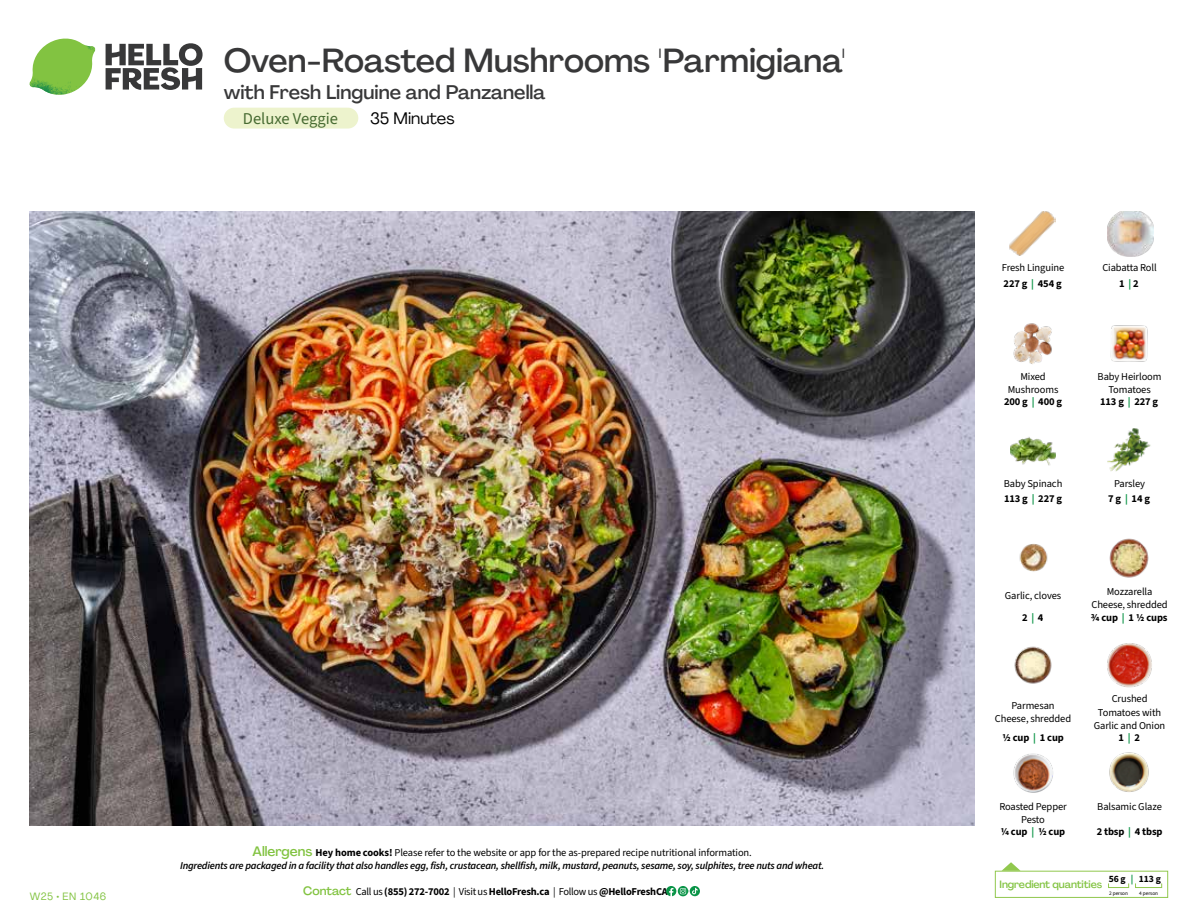
<style>
.page{position:relative;width:1188px;height:918px;background:#fff}
.page>*{position:absolute;margin:0;border:0;box-sizing:border-box;transform-origin:0 0}
.t1{font:500 33px "Agrandir";letter-spacing:-.005em;color:#383839}
.t2{font:500 19.5px "Agrandir";color:#383839}
.t3{font:16.5px "Source Sans 3";color:#476b32}
.t4{font:16.5px "Agrandir";color:#000}
.t5{font:10.5px/13.5px "Source Sans 3";letter-spacing:-.01em;color:#000;text-align:center}
.t6{font:italic 600 10.5px/13.5px "Source Sans 3";letter-spacing:-.02em;color:#000;text-align:center}
.t7{font:700 10.5px "Source Sans 3";letter-spacing:-.02em;color:#000}
.t8{font:500 10.5px "Agrandir";letter-spacing:-.01em;color:#82c341}
.t9{font:10.5px "Agrandir";letter-spacing:.05em;color:#82c341}
.t10{font:700 9.6px "Source Sans 3";color:#000}
.t11{font:5.25px "Source Sans 3";letter-spacing:-.01em;color:#000}
.s1{font-family:"Agrandir";font-weight:500;font-style:normal;font-size:13.5px;color:#82c341}
.s2{font-weight:700;font-style:normal}
.s3{font-weight:400;font-style:normal}
.s4{font-family:"Agrandir";font-weight:500;font-size:12px;color:#82c341}
.s5{font-weight:400}
.s6{font-weight:700}
.s7{font-weight:700;color:#0b9446}
.s8{color:#0b9446}
</style>
<div class="page">
<svg style="left:106px;top:43px;width:97px;height:47px"></svg>
<svg style="left:34px;top:39px;width:59px;height:38px"></svg>
<img style="left:65px;top:39px;width:30px;height:25px">
<img style="left:33px;top:60px;width:56px;height:10px">
<img style="left:29px;top:64px;width:58px;height:31px">
<img style="left:64px;top:70px;width:25px;height:24px">
<img style="left:30px;top:211px;width:945px;height:615px">
<img style="left:1013px;top:753px;width:40px;height:40px">
<img style="left:1109px;top:752px;width:40px;height:40px">
<svg style="left:690px;top:886px;width:10px;height:10px"></svg>
<svg style="left:666px;top:886px;width:32px;height:10px"></svg>
<svg style="left:1002px;top:862px;width:19px;height:9px"></svg>
<div style="left:995px;top:871px;width:173px;height:27px;border:1px solid #91c84e"></div>
<div style="left:1108px;top:883px;width:21px;height:5px;border:1px solid #91c84e"></div>
<div style="left:1135px;top:883px;width:27px;height:5px;border:1px solid #91c84e"></div>
<img style="left:1013px;top:323px;width:39px;height:41px">
<img style="left:1110px;top:325px;width:38px;height:37px">
<img style="left:1011px;top:437px;width:45px;height:29px">
<img style="left:1107px;top:428px;width:44px;height:44px">
<img style="left:1019px;top:544px;width:29px;height:28px">
<img style="left:1109px;top:538px;width:40px;height:40px">
<img style="left:1014px;top:646px;width:38px;height:38px">
<img style="left:1108px;top:211px;width:45px;height:46px">
<img style="left:1010px;top:212px;width:45px;height:44px">
<img style="left:1107px;top:643px;width:45px;height:45px">
<div style="left:224px;top:108px;width:134px;height:21px;background:#edf3cd;border-radius:10px"></div>
<h1 class="t1" style="left:224px;top:40px;width:623px">Oven-Roasted Mushrooms 'Parmigiana'</h1>
<h2 class="t2" style="left:224px;top:80px;width:323px">with Fresh Linguine and Panzanella</h2>
<h3 class="t4" style="left:370px;top:108px;width:86px">35 Minutes</h3>
<h3 class="t3" style="left:243px;top:108px;width:97px">Deluxe Veggie</h3>
<p class="t9" style="left:30px;top:890px;width:78px">W25 • EN 1046</p>
<p class="t6" style="left:180px;top:845px;width:646px"><span class="s1">Allergens</span> <span class="s2">Hey home cooks!</span> <span class="s3">Please refer to the website or app for the as-prepared recipe nutritional information.<br></span>Ingredients are packaged in a facility that also handles egg, fish, crustacean, shellfish, milk, mustard, peanuts, sesame, soy, sulphites, tree nuts and wheat.</p>
<p class="t7" style="left:303px;top:885px;width:366px"><span class="s4">Contact</span> <span class="s5">Call us</span> (855) 272-7002 <span class="s5">| Visit us</span> HelloFresh.ca <span class="s5">| Follow us</span> @HelloFreshCA</p>
<p class="t5" style="left:1002px;top:260px;width:64px;line-height:16.4px;text-align:left">Fresh Linguine<br><span class="s6">227 g</span> <span class="s7">|</span> <span class="s6">454 g</span></p>
<p class="t5" style="left:1008px;top:370px;width:52px">Mixed<br>Mushrooms</p>
<p class="t7" style="left:1004px;top:395px;width:60px">200 g <span class="s8">|</span> 400 g</p>
<p class="t5" style="left:1102px;top:259px;width:56px;line-height:16.4px">Ciabatta Roll<br><span class="s6">1</span> <span class="s7">|</span> <span class="s6">2</span></p>
<p class="t5" style="left:1098px;top:370px;width:65px">Baby Heirloom<br>Tomatoes</p>
<p class="t7" style="left:1100px;top:395px;width:60px">113 g <span class="s8">|</span> 227 g</p>
<p class="t5" style="left:1004px;top:477px;width:60px;line-height:14.9px;text-align:left">Baby Spinach<br><span class="s6">113 g</span> <span class="s7">|</span> <span class="s6">227 g</span></p>
<p class="t5" style="left:1108px;top:476px;width:43px;line-height:14.9px">Parsley<br><span class="s6">7 g</span> <span class="s7">|</span> <span class="s6">14 g</span></p>
<p class="t5" style="left:1005px;top:584px;width:58px;line-height:22.2px">Garlic, cloves<br><span class="s6">2</span> <span class="s7">|</span> <span class="s6">4</span></p>
<p class="t5" style="left:1091px;top:585px;width:78px">Mozzarella<br>Cheese, shredded<br><span class="s6">3/4 cup</span> <span class="s7">|</span> <span class="s6">1 1/2 cups</span></p>
<p class="t5" style="left:995px;top:698px;width:78px">Parmesan<br>Cheese, shredded</p>
<p class="t7" style="left:1002px;top:731px;width:63px">1/2 cup <span class="s8">|</span> 1 cup</p>
<p class="t5" style="left:999px;top:799px;width:69px">Roasted Pepper<br>Pesto</p>
<p class="t7" style="left:1000px;top:825px;width:66px">1/4 cup <span class="s8">|</span> 1/2 cup</p>
<p class="t5" style="left:1094px;top:692px;width:73px">Crushed<br>Tomatoes with<br>Garlic and Onion</p>
<p class="t7" style="left:1118px;top:731px;width:23px">1 <span class="s8">|</span> 2</p>
<p class="t5" style="left:1097px;top:799px;width:66px">Balsamic Glaze</p>
<p class="t7" style="left:1097px;top:825px;width:67px">2 tbsp <span class="s8">|</span> 4 tbsp</p>
<p class="t10" style="left:1109px;top:872px;width:54px">56 g <span class="s8">|</span> 113 g</p>
<p class="t11" style="left:1109px;top:890px;width:20px">2 person</p>
<p class="t11" style="left:1139px;top:890px;width:20px">4 person</p>
<p class="t8" style="left:1000px;top:878px;width:104px">Ingredient quantities</p>
</div>
